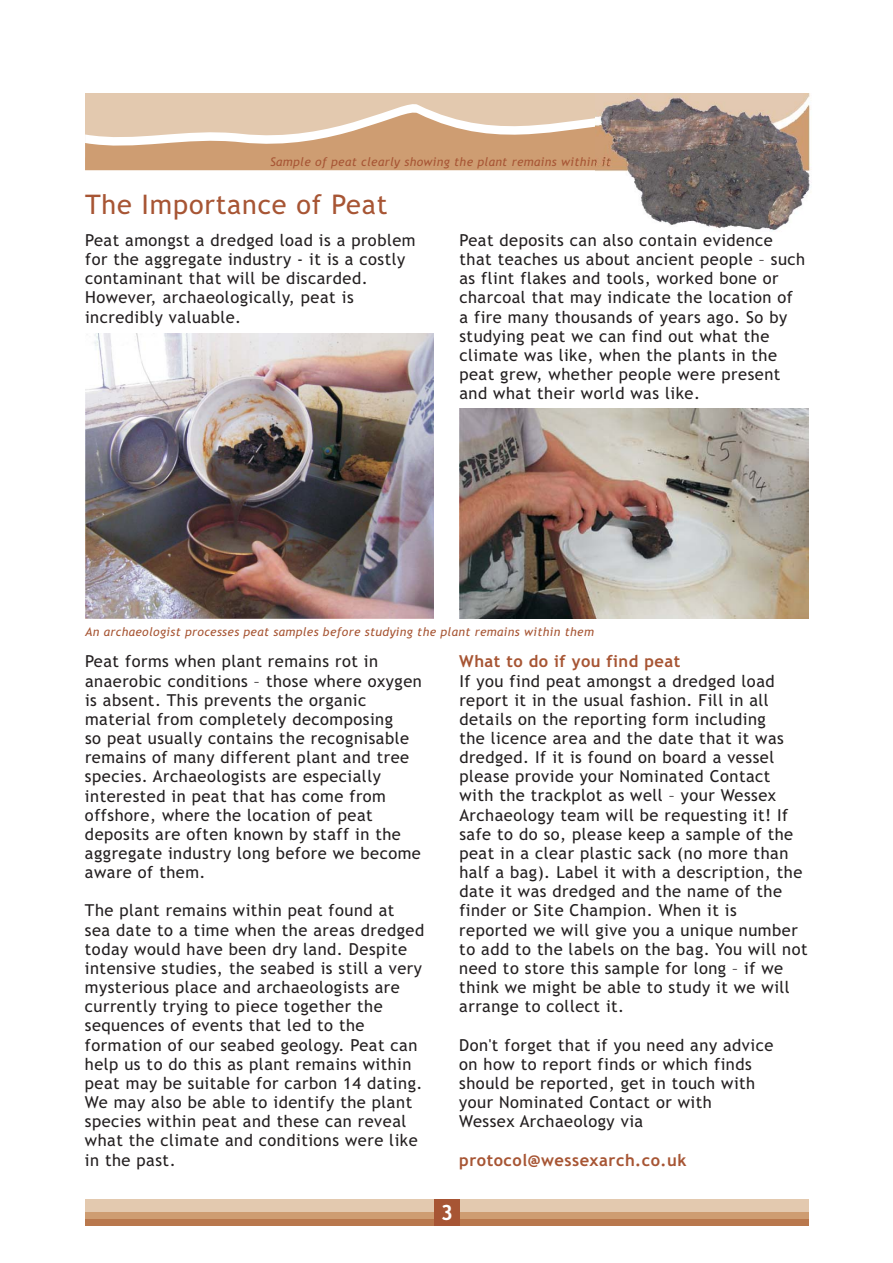
<style>
.page{position:relative;width:893px;height:1263px;background:#fff}
.page>*{position:absolute;margin:0;border:0;box-sizing:border-box;transform-origin:0 0}
.t1{font:27px "Trebuchet MS";letter-spacing:.03em;color:#a75534}
.t2{font:700 21px "Trebuchet MS";color:#fff}
.t3{font:16.5px/19.2px "Trebuchet MS";letter-spacing:.03em;color:#231f20}
.t4{font:700 16.5px "Trebuchet MS";letter-spacing:.03em;color:#a75534}
.t5{font:italic 12px "Trebuchet MS";letter-spacing:.03em;color:#a75534}
</style>
<div class="page">
<div style="left:85px;top:1199px;width:723px;height:27px;background:#e3c9af"></div>
<div style="left:85px;top:1212px;width:723px;height:14px;background:#ce9d72"></div>
<div style="left:85px;top:1219px;width:723px;height:7px;background:#b9784d"></div>
<div style="left:434px;top:1199px;width:25px;height:27px;background:#a75534"></div>
<img style="left:459px;top:408px;width:349px;height:211px">
<img style="left:85px;top:333px;width:349px;height:286px">
<div style="left:85px;top:94px;width:723px;height:76px;background:#e3c9af"></div>
<svg style="left:85px;top:106px;width:510px;height:64px;fill:#ce9d72"></svg>
<img style="left:595px;top:94px;width:216px;height:137px">
<p class="t5" style="left:270px;top:157px;width:342px">Sample of peat clearly showing the plant remains within it</p>
<h1 class="t1" style="left:85px;top:195px;width:304px">The Importance of Peat</h1>
<p class="t3" style="left:85px;top:232px;width:332px">Peat amongst a dredged load is a problem for the aggregate industry - it is a costly contaminant that will be discarded.<br>However, archaeologically, peat is incredibly valuable.</p>
<p class="t3" style="left:459px;top:232px;width:347px">Peat deposits can also contain evidence that teaches us about ancient people – such as flint flakes and tools, worked bone or charcoal that may indicate the location of a fire many thousands of years ago. So by studying peat we can find out what the climate was like, when the plants in the peat grew, whether people were present and what their world was like.</p>
<p class="t5" style="left:85px;top:627px;width:510px">An archaeologist processes peat samples before studying the plant remains within them</p>
<p class="t3" style="left:85px;top:653px;width:338px">Peat forms when plant remains rot in anaerobic conditions – those where oxygen is absent. This prevents the organic material from completely decomposing<br>so peat usually contains the recognisable remains of many different plant and tree species. Archaeologists are especially interested in peat that has come from offshore, where the location of peat deposits are often known by staff in the aggregate industry long before we become aware of them.</p>
<p class="t3" style="left:85px;top:902px;width:341px">The plant remains within peat found at<br>sea date to a time when the areas dredged today would have been dry land. Despite intensive studies, the seabed is still a very mysterious place and archaeologists are currently trying to piece together the sequences of events that led to the formation of our seabed geology. Peat can help us to do this as plant remains within peat may be suitable for carbon 14 dating.<br>We may also be able to identify the plant species within peat and these can reveal what the climate and conditions were like in the past.</p>
<p class="t4" style="left:459px;top:655px;width:222px">What to do if you find peat</p>
<p class="t3" style="left:459px;top:673px;width:350px">If you find peat amongst a dredged load report it in the usual fashion. Fill in all details on the reporting form including<br>the licence area and the date that it was dredged. If it is found on board a vessel please provide your Nominated Contact with the trackplot as well – your Wessex Archaeology team will be requesting it! If safe to do so, please keep a sample of the peat in a clear plastic sack (no more than half a bag). Label it with a description, the date it was dredged and the name of the finder or Site Champion. When it is reported we will give you a unique number to add to the labels on the bag. You will not need to store this sample for long – if we think we might be able to study it we will arrange to collect it.</p>
<p class="t3" style="left:459px;top:1037px;width:315px">Don't forget that if you need any advice on how to report finds or which finds should be reported, get in touch with your Nominated Contact or with<br>Wessex Archaeology via</p>
<p class="t4" style="left:459px;top:1153px;width:229px">protocol@wessexarch.co.uk</p>
<p class="t2" style="left:441px;top:1204px;width:14px">3</p>
</div>
